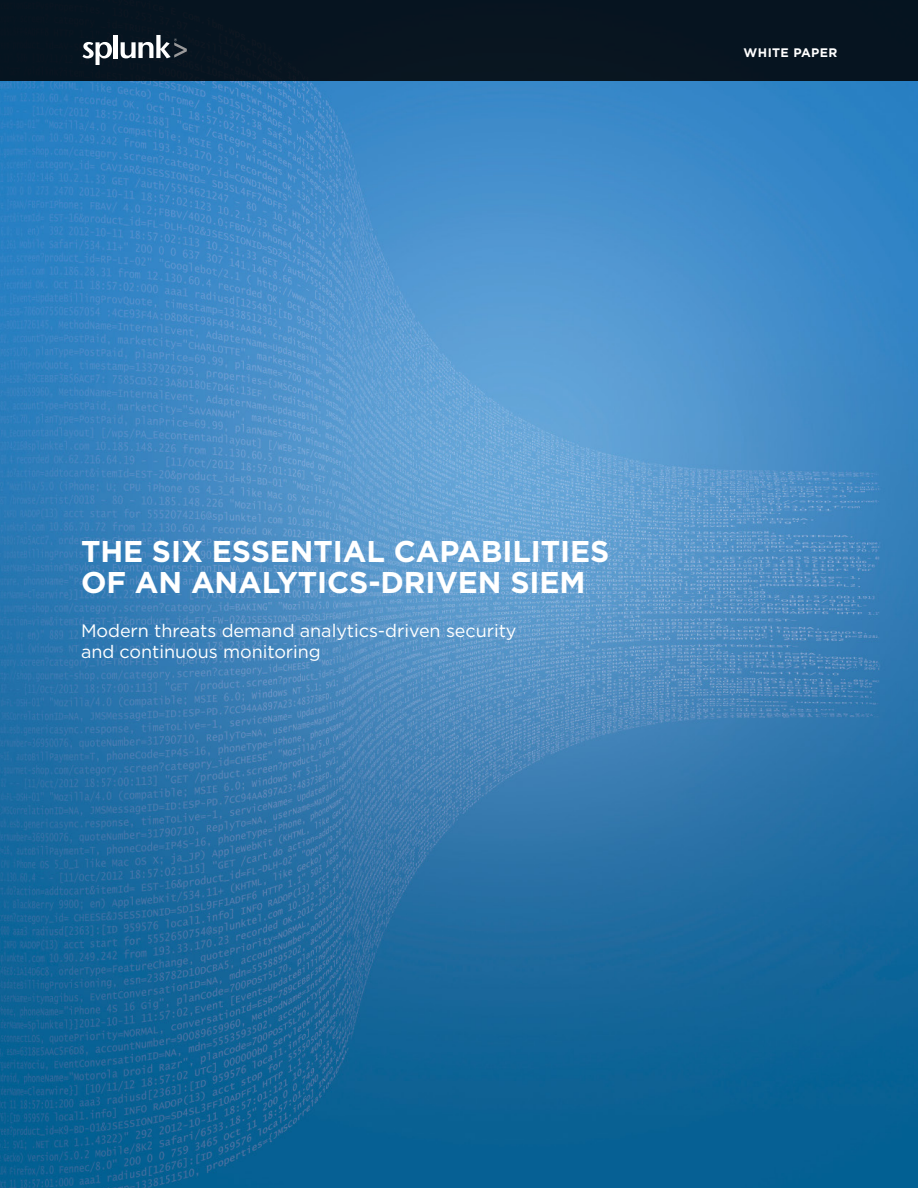
<style>
.page{position:relative;width:918px;height:1188px;background:#fff}
.page>*{position:absolute;margin:0;border:0;box-sizing:border-box;transform-origin:0 0}
.Tech_Document_Title{font:700 30px/31.5px "Gotham";letter-spacing:-.005em;color:#fff}
.Blue_Subheads{font:18px/21px "Gotham";letter-spacing:-.005em;color:#fff}
.t1{font:700 12.3px "Gotham";letter-spacing:.03em;color:#fff}
</style>
<div class="page">
<img style="left:0;top:80px;width:918px;height:1108px">
<div style="left:0;top:0;width:918px;height:80px;background:#061420"></div>
<svg style="left:83px;top:42px;width:29px;height:22px"></svg>
<hr style="left:114px;top:35px;width:4px;height:23px;background:#fff">
<svg style="left:121px;top:35px;width:66px;height:23px"></svg>
<p class="t1" style="left:744px;top:45px;width:95px">WHITE PAPER</p>
<p class="Tech_Document_Title" style="left:81px;top:535px;width:530px">THE SIX ESSENTIAL CAPABILITIES<br>OF AN ANALYTICS-DRIVEN SIEM</p>
<p class="Blue_Subheads" style="left:81px;top:620px;width:437px">Modern threats demand analytics-driven security and continuous monitoring</p>
</div>
